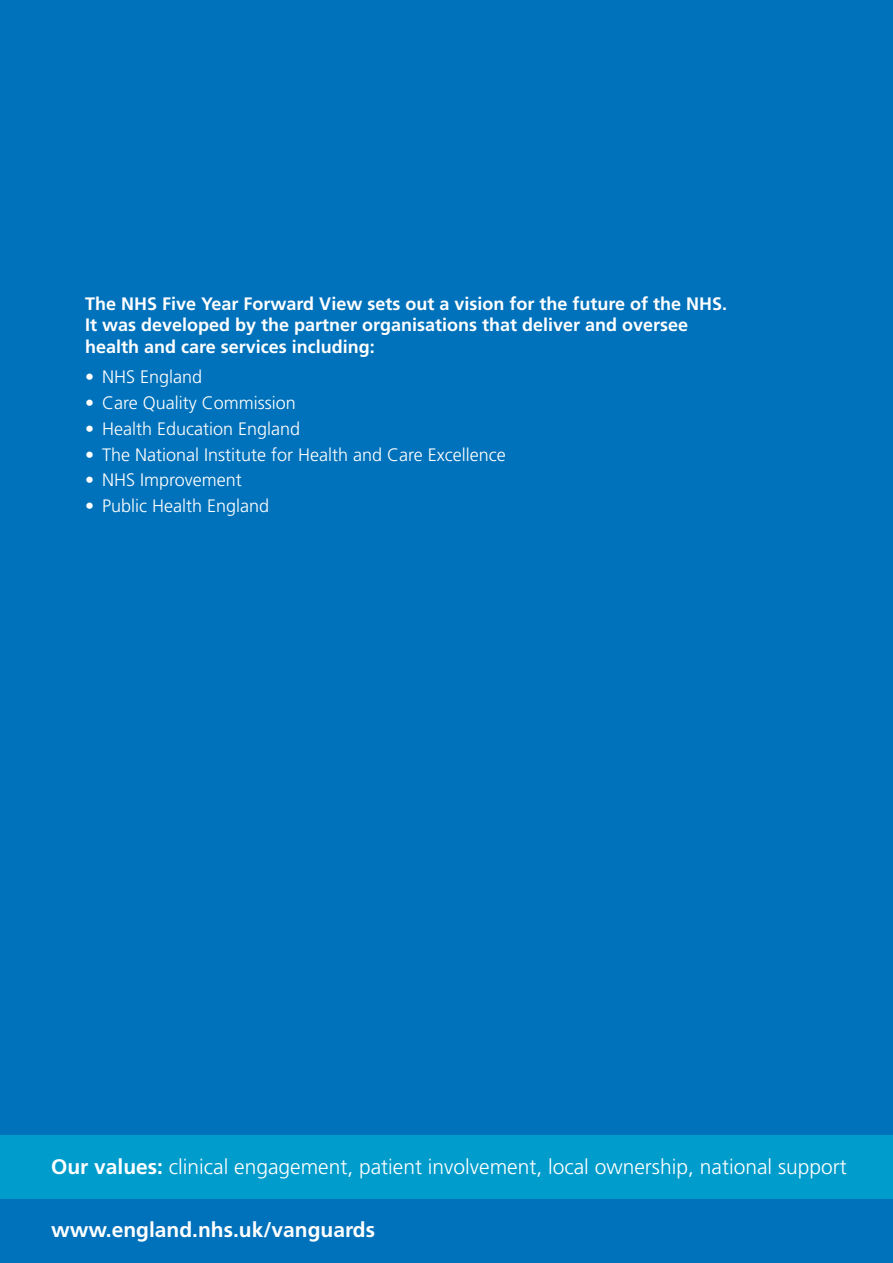
<style>
.page{position:relative;width:893px;height:1263px;background:#0072bb}
.page>*{position:absolute;margin:0;border:0;box-sizing:border-box;transform-origin:0 0}
.t1{font:300 21px "Frutiger";color:#fff}
.t2{font:700 21px "Frutiger";color:#fff}
.t3{font:700 18px/21.6px "Frutiger";color:#fff}
.t4{font:300 18px "Frutiger";color:#fff}
.s1{font-weight:700}
</style>
<div class="page">
<div style="left:0;top:1135px;width:893px;height:64px;background:#009dcc"></div>
<h4 class="t3" style="left:85px;top:293px;width:644px">The NHS Five Year Forward View sets out a vision for the future of the NHS.<br>It was developed by the partner organisations that deliver and oversee health and care services including:</h4>
<p class="t4" style="left:85px;top:367px;width:119px">• NHS England</p>
<p class="t4" style="left:85px;top:392px;width:212px">• Care Quality Commission</p>
<p class="t4" style="left:85px;top:418px;width:217px">• Health Education England</p>
<p class="t4" style="left:85px;top:444px;width:422px">• The National Institute for Health and Care Excellence</p>
<p class="t4" style="left:85px;top:470px;width:158px">• NHS Improvement</p>
<p class="t4" style="left:85px;top:496px;width:186px">• Public Health England</p>
<p class="t1" style="left:51px;top:1154px;width:797px"><span class="s1">Our values:</span> clinical engagement, patient involvement, local ownership, national support</p>
<p class="t2" style="left:51px;top:1218px;width:326px">www.england.nhs.uk/vanguards</p>
</div>
